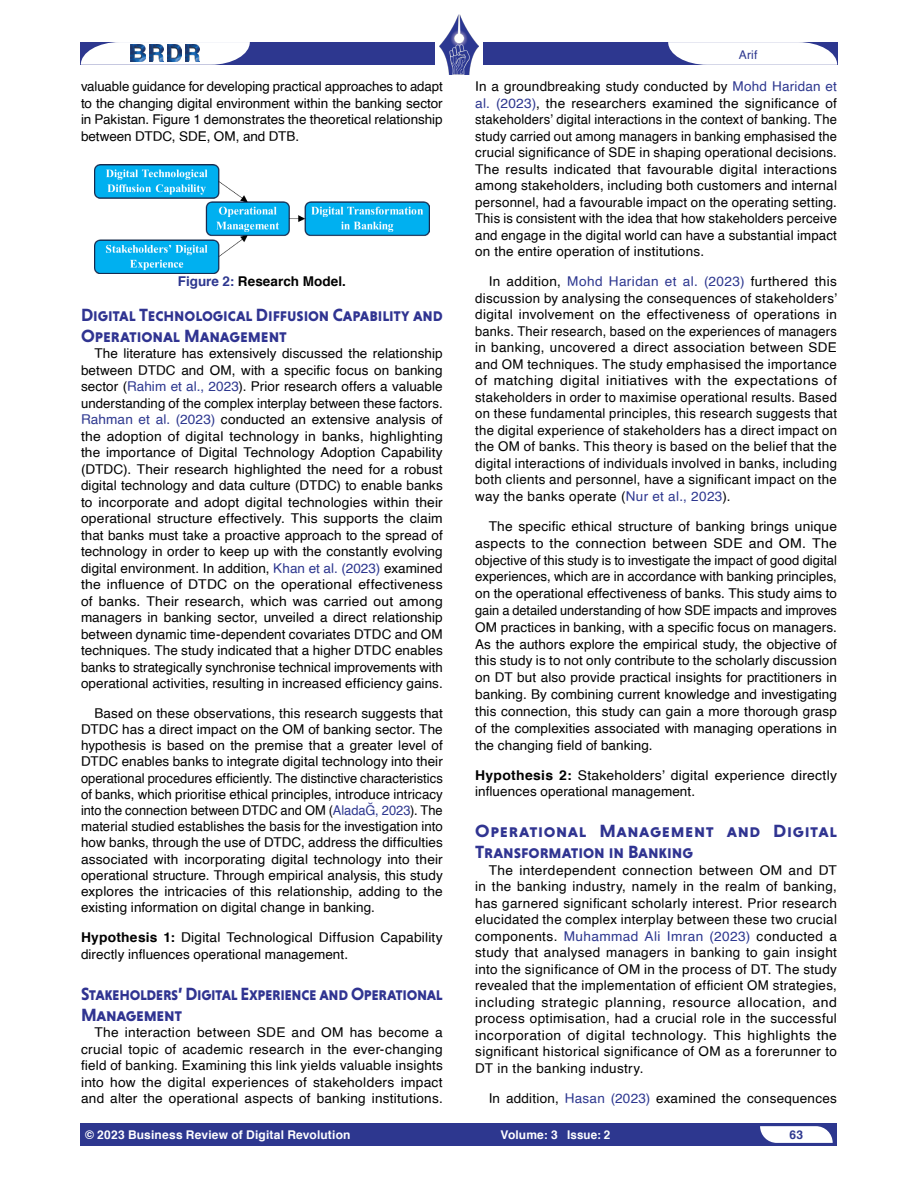
<style>
.page{position:relative;width:918px;height:1188px;background:#fff}
.page>*{position:absolute;margin:0;border:0;box-sizing:border-box;transform-origin:0 0}
.t1{font:18px/21px "Niveau Grotesk Bold Small Caps";letter-spacing:-.01em;color:#303491}
.t2{font:18px/21px "Niveau Grotesk Bold Small Caps";letter-spacing:-.01em;color:#303491;scale:.95 1}
.t3{font:18px/21px "Niveau Grotesk Bold Small Caps";letter-spacing:.025em;color:#303491;scale:1.05 1}
.t4{font:13.5px/16.5px "Helvetica";letter-spacing:.01em;color:#000;text-align:justify}
.t5{font:700 13.5px "Helvetica";letter-spacing:.005em;color:#000}
.t6{font:700 12px "Helvetica";letter-spacing:.015em;color:#fff}
.t7{font:12px "Helvetica";color:#2d378f}
.t8{font:700 12px "Helvetica";color:#2d378f}
.s1{color:#2d378f}
.s2{font-weight:700}
</style>
<div class="page">
<div style="left:81px;top:1123px;width:756px;height:23px;background:#2d378f"></div>
<svg style="left:483px;top:42px;width:354px;height:23px"></svg>
<img style="left:440px;top:15px;width:38px;height:59px">
<svg style="left:81px;top:42px;width:354px;height:23px"></svg>
<img style="left:167px;top:44px;width:15px;height:18px">
<img style="left:149px;top:44px;width:14px;height:18px">
<img style="left:131px;top:44px;width:14px;height:18px">
<img style="left:185px;top:44px;width:15px;height:18px">
<img style="left:94px;top:165px;width:335px;height:109px">
<p class="t4" style="left:81px;top:79px;width:363px">valuable guidance for developing practical approaches to adapt to the changing digital environment within the banking sector in Pakistan. Figure 1 demonstrates the theoretical relationship between DTDC, SDE, OM, and DTB.</p>
<p class="t5" style="left:178px;top:270px;width:169px"><span class="s1">Figure 2:</span> Research Model.</p>
<h1 class="t1" style="left:81px;top:304px;width:363px">Digital Technological Diffusion Capability and<br>Operational Management</h1>
<p class="t4" style="left:81px;top:346px;width:363px;text-indent:14px">The literature has extensively discussed the relationship between DTDC and OM, with a specific focus on banking sector (<span class="s1">Rahim et al., 2023</span>). Prior research offers a valuable understanding of the complex interplay between these factors.<br><span class="s1">Rahman et al. (2023)</span> conducted an extensive analysis of the adoption of digital technology in banks, highlighting the importance of Digital Technology Adoption Capability (DTDC). Their research highlighted the need for a robust digital technology and data culture (DTDC) to enable banks to incorporate and adopt digital technologies within their operational structure effectively. This supports the claim that banks must take a proactive approach to the spread of technology in order to keep up with the constantly evolving digital environment. In addition, <span class="s1">Khan et al. (2023)</span> examined the influence of DTDC on the operational effectiveness of banks. Their research, which was carried out among managers in banking sector, unveiled a direct relationship between dynamic time-dependent covariates DTDC and OM techniques. The study indicated that a higher DTDC enables banks to strategically synchronise technical improvements with operational activities, resulting in increased efficiency gains.</p>
<p class="t4" style="left:81px;top:705px;width:363px;text-indent:14px">Based on these observations, this research suggests that DTDC has a direct impact on the OM of banking sector. The hypothesis is based on the premise that a greater level of DTDC enables banks to integrate digital technology into their operational procedures efficiently. The distinctive characteristics of banks, which prioritise ethical principles, introduce intricacy into the connection between DTDC and OM (<span class="s1">AladaĞ, 2023</span>). The material studied establishes the basis for the investigation into how banks, through the use of DTDC, address the difficulties associated with incorporating digital technology into their operational structure. Through empirical analysis, this study explores the intricacies of this relationship, adding to the existing information on digital change in banking.</p>
<p class="t4" style="left:81px;top:930px;width:363px"><span class="s2">Hypothesis 1:</span> Digital Technological Diffusion Capability directly influences operational management.</p>
<h1 class="t2" style="left:81px;top:983px;width:382px">Stakeholders’ Digital Experience and Operational<br>Management</h1>
<p class="t4" style="left:81px;top:1025px;width:363px;text-indent:14px">The interaction between SDE and OM has become a crucial topic of academic research in the ever-changing field of banking. Examining this link yields valuable insights into how the digital experiences of stakeholders impact and alter the operational aspects of banking institutions.</p>
<p class="t7" style="left:739px;top:46px;width:20px">Arif</p>
<p class="t4" style="left:475px;top:79px;width:363px">In a groundbreaking study conducted by <span class="s1">Mohd Haridan et al. (2023)</span>, the researchers examined the significance of stakeholders’ digital interactions in the context of banking. The study carried out among managers in banking emphasised the crucial significance of SDE in shaping operational decisions.<br>The results indicated that favourable digital interactions among stakeholders, including both customers and internal personnel, had a favourable impact on the operating setting.<br>This is consistent with the idea that how stakeholders perceive and engage in the digital world can have a substantial impact on the entire operation of institutions.</p>
<p class="t4" style="left:475px;top:274px;width:363px;text-indent:14px">In addition, <span class="s1">Mohd Haridan et al. (2023)</span> furthered this discussion by analysing the consequences of stakeholders’ digital involvement on the effectiveness of operations in banks. Their research, based on the experiences of managers in banking, uncovered a direct association between SDE and OM techniques. The study emphasised the importance of matching digital initiatives with the expectations of stakeholders in order to maximise operational results. Based on these fundamental principles, this research suggests that the digital experience of stakeholders has a direct impact on the OM of banks. This theory is based on the belief that the digital interactions of individuals involved in banks, including both clients and personnel, have a significant impact on the way the banks operate (<span class="s1">Nur et al., 2023</span>).</p>
<p class="t4" style="left:475px;top:518px;width:363px;text-indent:14px">The specific ethical structure of banking brings unique aspects to the connection between SDE and OM. The objective of this study is to investigate the impact of good digital experiences, which are in accordance with banking principles, on the operational effectiveness of banks. This study aims to gain a detailed understanding of how SDE impacts and improves OM practices in banking, with a specific focus on managers.<br>As the authors explore the empirical study, the objective of this study is to not only contribute to the scholarly discussion on DT but also provide practical insights for practitioners in banking. By combining current knowledge and investigating this connection, this study can gain a more thorough grasp of the complexities associated with managing operations in the changing field of banking.</p>
<p class="t4" style="left:475px;top:767px;width:363px"><span class="s2">Hypothesis 2:</span> Stakeholders’ digital experience directly influences operational management.</p>
<h1 class="t3" style="left:475px;top:820px;width:346px">Operational Management and Digital<br>Transformation in Banking</h1>
<p class="t4" style="left:475px;top:862px;width:363px;text-indent:14px">The interdependent connection between OM and DT in the banking industry, namely in the realm of banking, has garnered significant scholarly interest. Prior research elucidated the complex interplay between these two crucial components. <span class="s1">Muhammad Ali Imran (2023)</span> conducted a study that analysed managers in banking to gain insight into the significance of OM in the process of DT. The study revealed that the implementation of efficient OM strategies, including strategic planning, resource allocation, and process optimisation, had a crucial role in the successful incorporation of digital technology. This highlights the significant historical significance of OM as a forerunner to DT in the banking industry.</p>
<p class="t4" style="left:489px;top:1090px;width:350px">In addition, <span class="s1">Hasan (2023)</span> examined the consequences</p>
<p class="t6" style="left:85px;top:1125px;width:267px">© 2023 Business Review of Digital Revolution</p>
<p class="t6" style="left:500px;top:1125px;width:111px">Volume: 3 Issue: 2</p>
<p class="t8" style="left:790px;top:1125px;width:15px">63</p>
</div>
